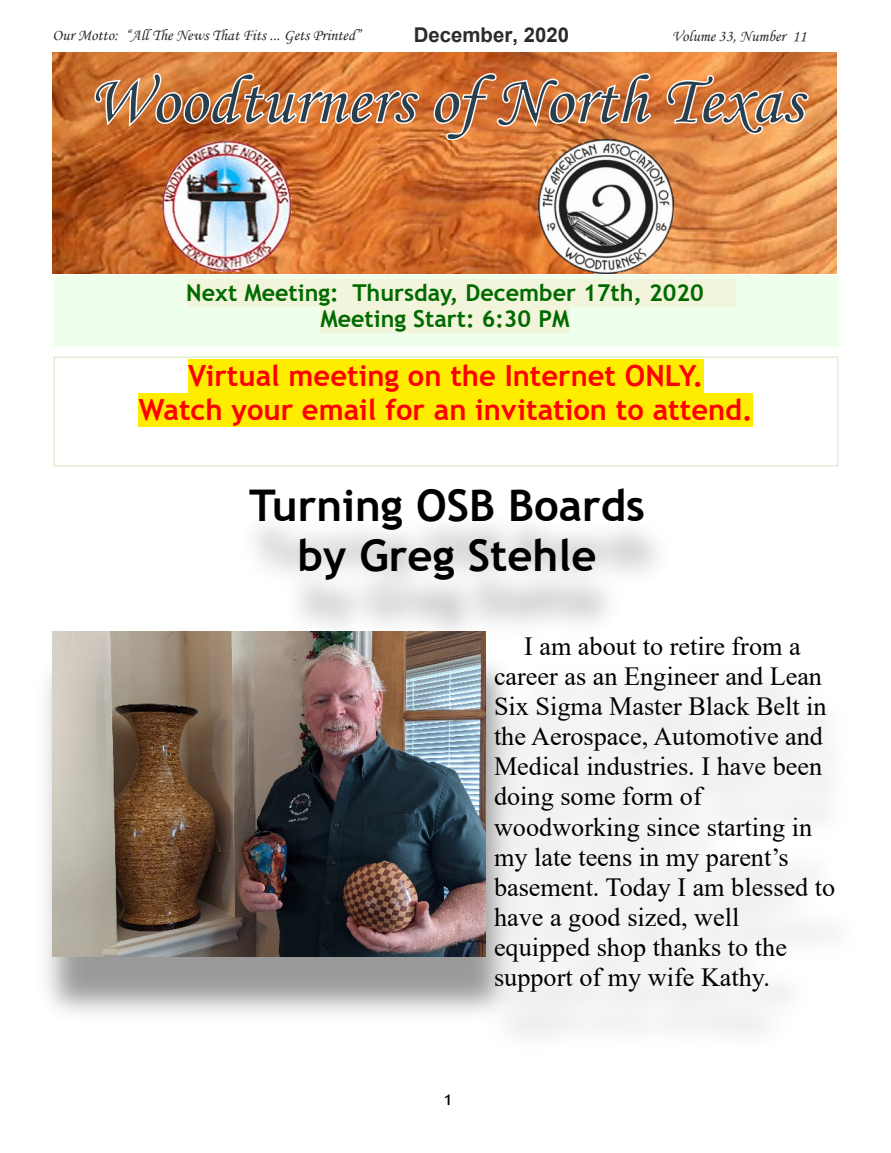
<style>
.page{position:relative;width:891px;height:1153px;background:#fff}
.page>*{position:absolute;margin:0;border:0;box-sizing:border-box;transform-origin:0 0}
.t1{font:700 43.65px/50.7px "Trebuchet MS";color:#000;text-align:center}
.t2{font:700 29.1px/33.8px "Trebuchet MS";color:#f00;text-align:center}
.t3{font:26.25px/30.2px "Times New Roman";color:#000}
.t4{font:700 23.25px/26.2px "Trebuchet MS";color:#006a00;text-align:center}
.t5{font:700 20.4px "Arial";color:#2c2b2a}
.t6{font:16.05px "Monotype Corsiva";color:#2c2b2a}
.t7{font:14.85px "Trebuchet MS";color:#000;scale:1.21 1}
</style>
<div class="page">
<div style="left:54px;top:275px;width:784px;height:72px;background:#eeffeb"></div>
<img style="left:52px;top:52px;width:784px;height:221px">
<svg style="left:93px;top:65px;width:327px;height:62px;background:#be7f53"></svg>
<svg style="left:433px;top:72px;width:219px;height:67px;background:#be7c52"></svg>
<svg style="left:665px;top:74px;width:144px;height:61px;background:#c2865c"></svg>
<div style="left:186px;top:279px;width:517px;height:27px;background:#f2f5db"></div>
<div style="left:703px;top:279px;width:32px;height:27px;background:#f2f5db"></div>
<div style="left:320px;top:305px;width:249px;height:27px;background:#f2f5db"></div>
<img style="left:161px;top:141px;width:131px;height:131px">
<img style="left:539px;top:139px;width:134px;height:134px">
<img style="left:47px;top:525px;width:781px;height:511px">
<img style="left:52px;top:631px;width:434px;height:325px">
<div style="left:53px;top:356px;width:785px;height:110px;border:1px solid #e1edd2"></div>
<div style="left:188px;top:359px;width:515px;height:34px;background:#ffed00"></div>
<div style="left:139px;top:393px;width:613px;height:33px;background:#ffed00"></div>
<p class="t6" style="left:52px;top:29px;width:310px">Our Motto: “All The News That Fits ... Gets Printed”</p>
<p class="t5" style="left:413px;top:27px;width:157px">December, 2020</p>
<p class="t6" style="left:671px;top:30px;width:136px">Volume 33, Number 11</p>
<p class="t4" style="left:186px;top:282px;width:519px">Next Meeting: Thursday, December 17th, 2020<br>Meeting Start: 6:30 PM</p>
<p class="t2" style="left:139px;top:362px;width:615px">Virtual meeting on the Internet ONLY.<br>Watch your email for an invitation to attend.</p>
<h1 class="t1" style="left:249px;top:484px;width:397px">Turning OSB Boards by Greg Stehle</h1>
<p class="t7" style="left:443px;top:1093px;width:9px">1</p>
<p class="t3" style="left:494px;top:633px;width:343px;text-indent:30px">I am about to retire from a career as an Engineer and Lean<br>Six Sigma Master Black Belt in the Aerospace, Automotive and<br>Medical industries. I have been doing some form of woodworking since starting in my late teens in my parent’s basement. Today I am blessed to have a good sized, well equipped shop thanks to the support of my wife Kathy.</p>
</div>
